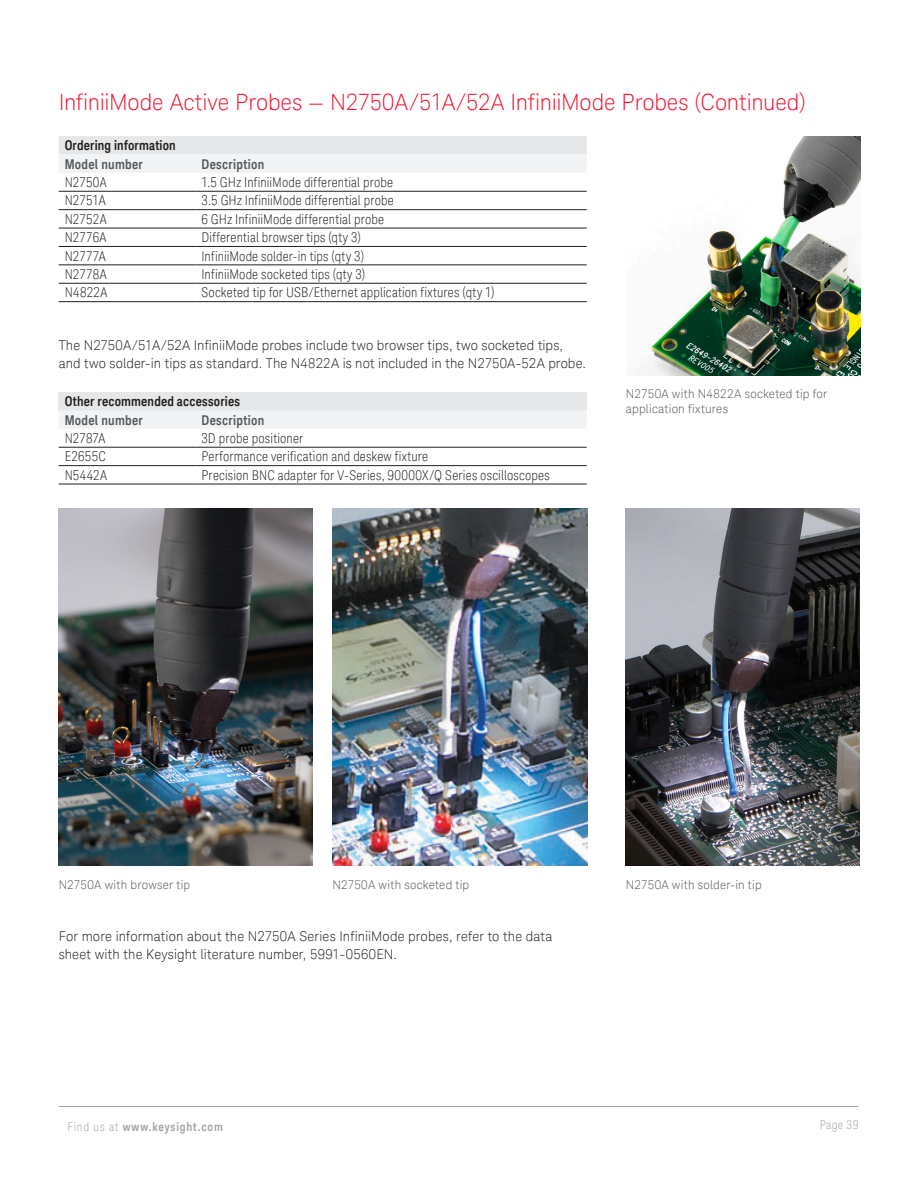
<style>
.page{position:relative;width:918px;height:1188px;background:#fff}
.page>*{position:absolute;margin:0;border:0;box-sizing:border-box;transform-origin:0 0}
.K_Heading_1{font:300 22.5px "Keysight Sans";letter-spacing:-.005em;color:#ed1a36}
.K_Table_Text{font:300 condensed 13.5px "Keysight Sans";letter-spacing:.015em;color:#231f20}
.K_Body_Text{font:300 13.5px/18px "Keysight Sans";letter-spacing:.005em;color:#231f20}
.K_Table_Heading_1{font:700 13.5px "Keysight Sans Condensed";letter-spacing:.015em;color:#231f20}
.K_Table_Heading_2{font:700 13.5px "Keysight Sans Condensed";letter-spacing:.02em;color:#57585a}
.K_Diagrams_and_Figur{font:300 12px/15px "Keysight Sans";letter-spacing:.015em;color:#57585a}
.t1{font:700 12px "Keysight Sans Condensed";letter-spacing:.07em;color:#a4a1a9}
.t2{font:300 condensed 12px "Keysight Sans";letter-spacing:.03em;color:#a4a1a9}
.s1{font-family:"Keysight Sans";font-weight:300;font-stretch:condensed}
</style>
<div class="page">
<hr style="left:59px;top:1106px;width:799px;height:1px;background:#a4a1a9">
<img style="left:59px;top:508px;width:254px;height:358px">
<img style="left:333px;top:508px;width:254px;height:358px">
<img style="left:626px;top:508px;width:234px;height:358px">
<svg style="left:59px;top:136px;width:528px;height:37px"></svg>
<hr style="left:59px;top:191px;width:136px;height:1px;background:#231f20">
<hr style="left:195px;top:191px;width:392px;height:1px;background:#231f20">
<hr style="left:59px;top:209px;width:136px;height:1px;background:#231f20">
<hr style="left:195px;top:209px;width:392px;height:1px;background:#231f20">
<hr style="left:59px;top:228px;width:136px;height:1px;background:#231f20">
<hr style="left:195px;top:228px;width:392px;height:1px;background:#231f20">
<hr style="left:59px;top:246px;width:136px;height:1px;background:#231f20">
<hr style="left:195px;top:246px;width:392px;height:1px;background:#231f20">
<hr style="left:59px;top:264px;width:136px;height:1px;background:#231f20">
<hr style="left:195px;top:264px;width:392px;height:1px;background:#231f20">
<hr style="left:59px;top:283px;width:136px;height:1px;background:#231f20">
<hr style="left:195px;top:283px;width:392px;height:1px;background:#231f20">
<hr style="left:59px;top:301px;width:136px;height:1px;background:#231f20">
<hr style="left:195px;top:301px;width:392px;height:1px;background:#231f20">
<div style="left:59px;top:392px;width:528px;height:18px;background:#e6e7e9"></div>
<div style="left:59px;top:410px;width:528px;height:19px;background:#f2f3f4"></div>
<hr style="left:59px;top:484px;width:136px;height:1px;background:#231f20">
<hr style="left:195px;top:484px;width:392px;height:1px;background:#231f20">
<hr style="left:59px;top:447px;width:136px;height:1px;background:#231f20">
<hr style="left:195px;top:447px;width:392px;height:1px;background:#231f20">
<hr style="left:59px;top:465px;width:136px;height:1px;background:#231f20">
<hr style="left:195px;top:465px;width:392px;height:1px;background:#231f20">
<img style="left:651px;top:136px;width:209px;height:240px">
<p class="K_Heading_1" style="left:59px;top:89px;width:749px">InfiniiMode Active Probes — N2750A/51A/52A InfiniiMode Probes (Continued)</p>
<p class="K_Table_Heading_1" style="left:65px;top:137px;width:113px">Ordering information</p>
<p class="K_Table_Heading_2" style="left:65px;top:156px;width:80px">Model number</p>
<p class="K_Table_Heading_2" style="left:201px;top:156px;width:64px">Description</p>
<p class="K_Table_Text" style="left:65px;top:174px;width:43px">N2750A</p>
<p class="K_Table_Text" style="left:201px;top:174px;width:193px">1.5 GHz InfiniiMode differential probe</p>
<p class="K_Table_Text" style="left:65px;top:193px;width:42px">N2751A</p>
<p class="K_Table_Text" style="left:201px;top:193px;width:194px">3.5 GHz InfiniiMode differential probe</p>
<p class="K_Table_Text" style="left:65px;top:211px;width:43px">N2752A</p>
<p class="K_Table_Text" style="left:201px;top:211px;width:184px">6 GHz InfiniiMode differential probe</p>
<p class="K_Table_Text" style="left:65px;top:229px;width:43px">N2776A</p>
<p class="K_Table_Text" style="left:201px;top:229px;width:161px">Differential browser tips (qty 3)</p>
<p class="K_Table_Text" style="left:65px;top:248px;width:42px">N2777A</p>
<p class="K_Table_Text" style="left:201px;top:248px;width:164px">InfiniiMode solder-in tips (qty 3)</p>
<p class="K_Table_Text" style="left:65px;top:266px;width:43px">N2778A</p>
<p class="K_Table_Text" style="left:201px;top:266px;width:165px">InfiniiMode socketed tips (qty 3)</p>
<p class="K_Table_Text" style="left:65px;top:285px;width:44px">N4822A</p>
<p class="K_Table_Text" style="left:201px;top:285px;width:295px">Socketed tip for USB/Ethernet application fixtures (qty 1)</p>
<p class="K_Body_Text" style="left:59px;top:336px;width:529px">The N2750A/51A/52A InfiniiMode probes include two browser tips, two socketed tips, and two solder-in tips as standard. The N4822A is not included in the N2750A-52A probe.</p>
<p class="K_Table_Heading_1" style="left:65px;top:393px;width:177px">Other recommended accessories</p>
<p class="K_Table_Heading_2" style="left:65px;top:412px;width:80px">Model number</p>
<p class="K_Table_Heading_2" style="left:201px;top:412px;width:64px">Description</p>
<p class="K_Table_Text" style="left:65px;top:430px;width:42px">N2787A</p>
<p class="K_Table_Text" style="left:201px;top:430px;width:103px">3D probe positioner</p>
<p class="K_Table_Text" style="left:65px;top:449px;width:43px">E2655C</p>
<p class="K_Table_Text" style="left:201px;top:449px;width:228px">Performance verification and deskew fixture</p>
<p class="K_Table_Text" style="left:65px;top:467px;width:44px">N5442A</p>
<p class="K_Table_Text" style="left:201px;top:467px;width:350px">Precision BNC adapter for V-Series, 90000X/Q Series oscilloscopes</p>
<p class="K_Diagrams_and_Figur" style="left:626px;top:386px;width:203px">N2750A with N4822A socketed tip for application fixtures</p>
<p class="K_Diagrams_and_Figur" style="left:59px;top:877px;width:133px">N2750A with browser tip</p>
<p class="K_Diagrams_and_Figur" style="left:333px;top:877px;width:138px">N2750A with socketed tip</p>
<p class="K_Diagrams_and_Figur" style="left:626px;top:877px;width:137px">N2750A with solder-in tip</p>
<p class="K_Body_Text" style="left:59px;top:927px;width:495px">For more information about the N2750A Series InfiniiMode probes, refer to the data sheet with the Keysight literature number, 5991-0560EN.</p>
<p class="t1" style="left:67px;top:1119px;width:157px"><span class="s1">Find us at</span> www.keysight.com</p>
<p class="t2" style="left:820px;top:1117px;width:40px">Page 39</p>
</div>
